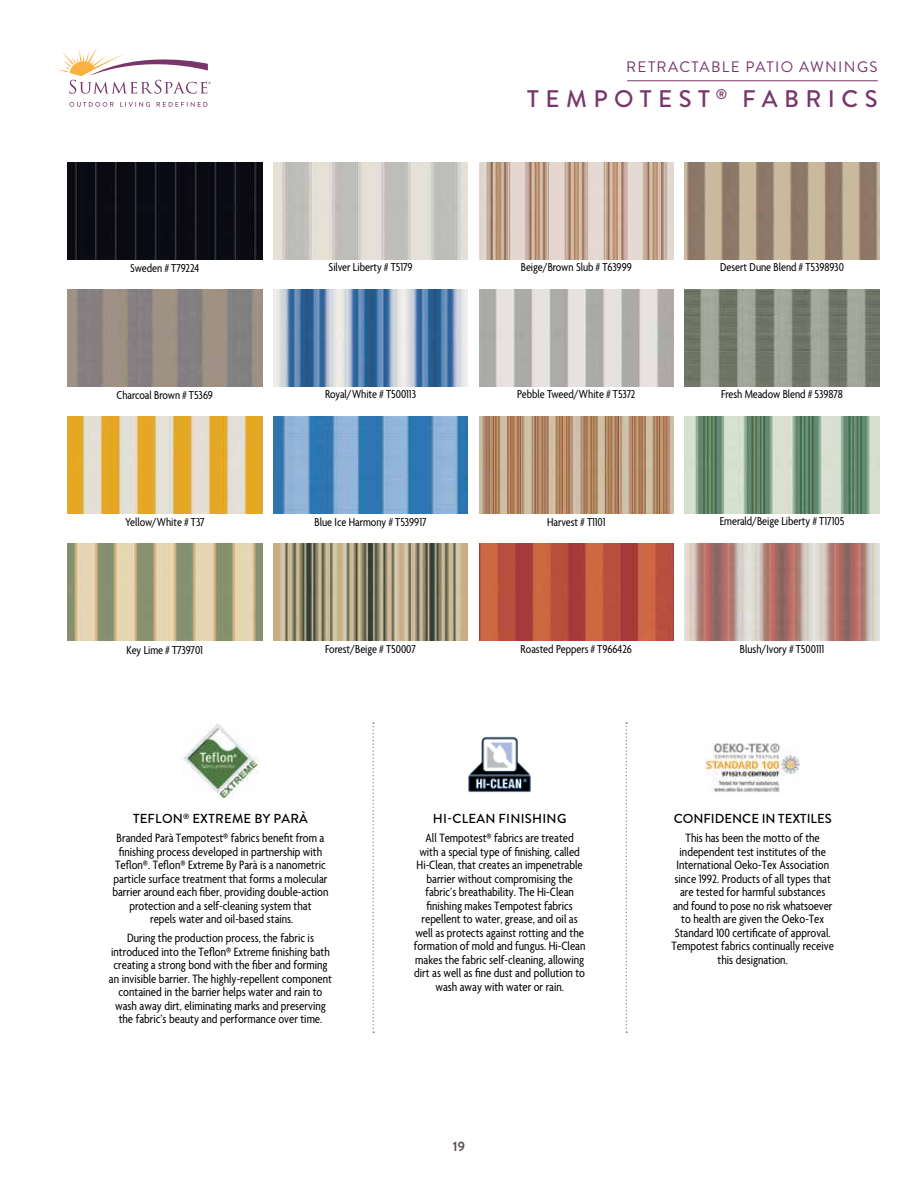
<style>
.page{position:relative;width:918px;height:1188px;background:#fff}
.page>*{position:absolute;margin:0;border:0;box-sizing:border-box;transform-origin:0 0}
.t1{font:500 24px "Brandon Grotesque";letter-spacing:.27em;color:#79366a}
.t2{font:15.15px "Brandon Grotesque";letter-spacing:.09em;color:#79366a}
.t3{font:700 13.5px "Brandon Grotesque";color:#585150}
.t4{font:condensed 13.05px/13.5px "Agenda";color:#000;text-align:center}
.t5{font:500 13.05px "Brandon Grotesque";letter-spacing:.02em;color:#000}
.t6{font:500 13.05px "Brandon Grotesque";color:#000}
.t7{font:condensed 12.45px "Agenda";color:#000}
</style>
<div class="page">
<svg style="left:59px;top:46px;width:152px;height:48px"></svg>
<svg style="left:69px;top:102px;width:45px;height:5px"></svg>
<svg style="left:120px;top:102px;width:30px;height:5px"></svg>
<svg style="left:157px;top:102px;width:50px;height:5px"></svg>
<hr style="left:627px;top:80px;width:251px;height:1px;background:#79366a">
<img style="left:68px;top:162px;width:194px;height:97px">
<img style="left:68px;top:289px;width:194px;height:97px">
<img style="left:68px;top:417px;width:194px;height:97px">
<img style="left:68px;top:544px;width:194px;height:97px">
<img style="left:685px;top:162px;width:194px;height:97px">
<img style="left:685px;top:289px;width:194px;height:97px">
<img style="left:685px;top:417px;width:194px;height:97px">
<img style="left:685px;top:544px;width:194px;height:97px">
<img style="left:479px;top:162px;width:195px;height:97px">
<img style="left:479px;top:289px;width:195px;height:97px">
<img style="left:479px;top:417px;width:195px;height:97px">
<img style="left:479px;top:544px;width:195px;height:97px">
<img style="left:273px;top:162px;width:195px;height:97px">
<img style="left:273px;top:289px;width:195px;height:97px">
<img style="left:273px;top:417px;width:195px;height:97px">
<img style="left:273px;top:544px;width:195px;height:97px">
<img style="left:182px;top:723px;width:77px;height:74px">
<img style="left:706px;top:743px;width:94px;height:50px">
<img style="left:468px;top:736px;width:63px;height:57px">
<svg style="left:373px;top:723px;width:1px;height:310px"></svg>
<svg style="left:626px;top:723px;width:1px;height:310px"></svg>
<p class="t2" style="left:626px;top:57px;width:253px">RETRACTABLE PATIO AWNINGS</p>
<h1 class="t1" style="left:527px;top:83px;width:352px">TEMPOTEST <sup>®</sup> FABRICS</h1>
<p class="t7" style="left:130px;top:261px;width:71px">Sweden # T79224</p>
<p class="t7" style="left:329px;top:260px;width:85px">Silver Liberty # T5179</p>
<p class="t7" style="left:521px;top:260px;width:113px">Beige/Brown Slub # T63999</p>
<p class="t7" style="left:720px;top:260px;width:125px">Desert Dune Blend # T5398930</p>
<p class="t7" style="left:117px;top:388px;width:98px">Charcoal Brown # T5369</p>
<p class="t7" style="left:325px;top:388px;width:93px">Royal/White # T500113</p>
<p class="t7" style="left:517px;top:388px;width:120px">Pebble Tweed/White # T5372</p>
<p class="t7" style="left:721px;top:388px;width:123px">Fresh Meadow Blend # 539878</p>
<p class="t7" style="left:125px;top:516px;width:81px">Yellow/White # T37</p>
<p class="t7" style="left:315px;top:515px;width:113px">Blue Ice Harmony # T539917</p>
<p class="t7" style="left:547px;top:515px;width:60px">Harvest # T1101</p>
<p class="t7" style="left:720px;top:515px;width:126px">Emerald/Beige Liberty # T17105</p>
<p class="t7" style="left:127px;top:643px;width:78px">Key Lime # T739701</p>
<p class="t7" style="left:325px;top:642px;width:92px">Forest/Beige # T50007</p>
<p class="t7" style="left:521px;top:642px;width:113px">Roasted Peppers # T966426</p>
<p class="t7" style="left:740px;top:642px;width:86px">Blush/Ivory # T500111</p>
<p class="t5" style="left:133px;top:810px;width:176px">TEFLON<sup>®</sup> EXTREME BY PARÀ</p>
<p class="t4" style="left:112px;top:832px;width:218px">Branded Parà Tempotest® fabrics benefit from a finishing process developed in partnership with Teflon®. Teflon® Extreme By Parà is a nanometric particle surface treatment that forms a molecular barrier around each fiber, providing double-action protection and a self-cleaning system that<br>repels water and oil-based stains.</p>
<p class="t4" style="left:109px;top:932px;width:225px">During the production process, the fabric is introduced into the Teflon® Extreme finishing bath creating a strong bond with the fiber and forming an invisible barrier. The highly-repellent component contained in the barrier helps water and rain to wash away dirt, eliminating marks and preserving the fabric’s beauty and performance over time.</p>
<p class="t5" style="left:433px;top:810px;width:135px">HI-CLEAN FINISHING</p>
<p class="t4" style="left:414px;top:832px;width:173px">All Tempotest® fabrics are treated<br>with a special type of finishing, called Hi-Clean, that creates an impenetrable barrier without compromising the fabric’s breathability. The Hi-Clean finishing makes Tempotest fabrics repellent to water, grease, and oil as well as protects against rotting and the formation of mold and fungus. Hi-Clean makes the fabric self-cleaning, allowing dirt as well as fine dust and pollution to wash away with water or rain.</p>
<p class="t3" style="left:453px;top:1137px;width:14px">19</p>
<p class="t6" style="left:674px;top:810px;width:160px">CONFIDENCE IN TEXTILES</p>
<p class="t4" style="left:671px;top:832px;width:164px">This has been the motto of the independent test institutes of the International Oeko-Tex Association since 1992. Products of all types that are tested for harmful substances and found to pose no risk whatsoever to health are given the Oeko-Tex Standard 100 certificate of approval.<br>Tempotest fabrics continually receive this designation.</p>
</div>
